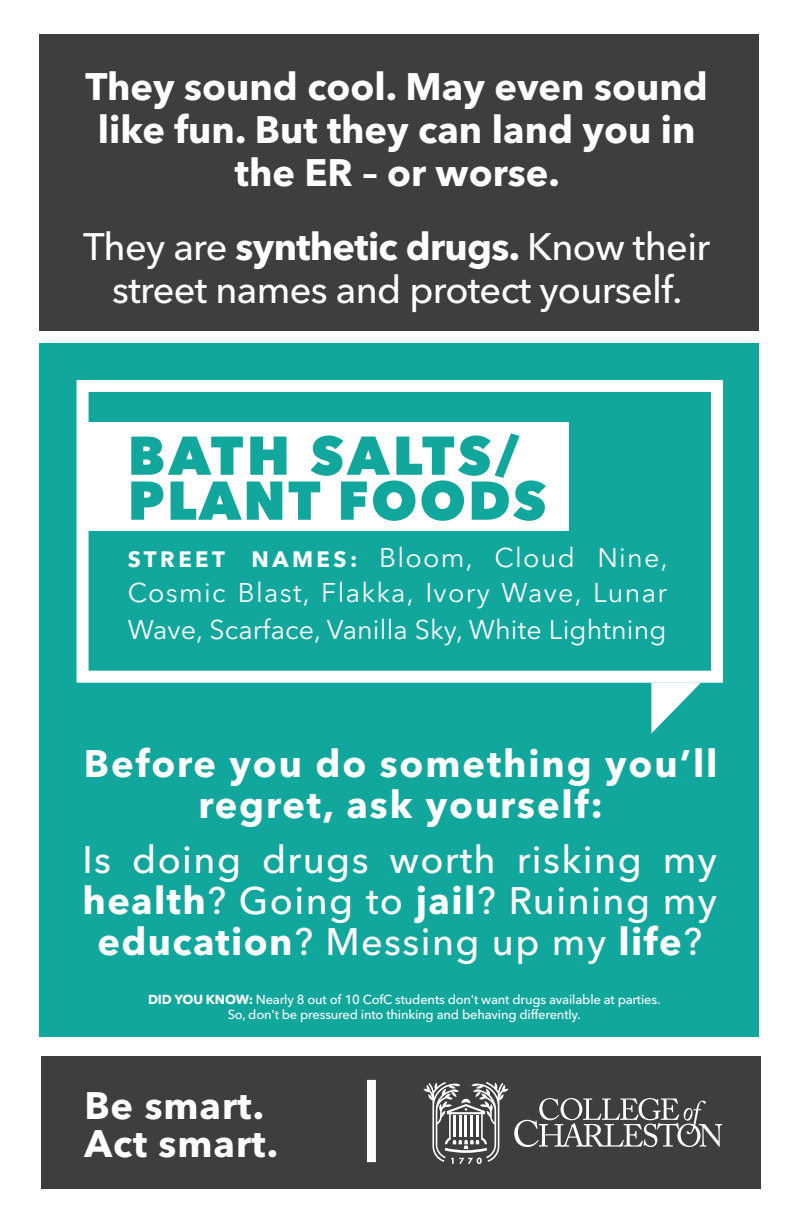
<style>
.page{position:relative;width:792px;height:1224px;background:#fff}
.page>*{position:absolute;margin:0;border:0;box-sizing:border-box;transform-origin:0 0}
.t1{font:800 54px/45px "Avenir Next LT Pro";letter-spacing:.045em;color:#12a79d}
.t2{font:500 38px/41px "Avenir Next LT Pro";letter-spacing:.035em;color:#fff;text-align:center}
.t3{font:700 38px/43px "Avenir Next LT Pro";color:#fff;text-align:center}
.t4{font:500 38px/43px "Avenir Next LT Pro";letter-spacing:-.02em;color:#fff;text-align:center}
.t5{font:700 38px/41px "Avenir Next LT Pro";letter-spacing:.05em;color:#fff;text-align:center}
.t6{font:700 38px/38px "Avenir Next LT Pro";letter-spacing:.025em;color:#fff}
.t7{font:26.9px/36px "Avenir Next LT Pro";letter-spacing:.005em;color:#fff;text-align:justify}
.t8{font:500 13px/15px "Avenir Next LT Pro";letter-spacing:-.015em;color:#fff;text-align:center}
.s1{font-weight:700}
.s2{font-weight:700;font-size:22.1px}
</style>
<div class="page">
<div style="left:39px;top:343px;width:720px;height:694px;background:#12a79d"></div>
<div style="left:39px;top:34px;width:720px;height:296px;background:#3e3e3f"></div>
<div style="left:77px;top:380px;width:646px;height:303px;border:12px solid #fff"></div>
<svg style="left:651px;top:683px;width:50px;height:50px"></svg>
<div style="left:83px;top:422px;width:486px;height:109px;background:#fff"></div>
<div style="left:41px;top:1056px;width:720px;height:133px;background:#3e3e3f"></div>
<div style="left:367px;top:1080px;width:9px;height:82px;background:#fff"></div>
<svg style="left:514px;top:1098px;width:208px;height:49px"></svg>
<svg style="left:423px;top:1082px;width:85px;height:82px"></svg>
<h2 class="t3" style="left:86px;top:65px;width:624px">They sound cool. May even sound like fun. But they can land you in the ER – or worse.</h2>
<h2 class="t4" style="left:83px;top:225px;width:629px">They are <span class="s1">synthetic drugs.</span> Know their street names and protect yourself.</h2>
<h1 class="t1" style="left:128px;top:433px;width:420px">BATH SALTS/<br>PLANT FOODS</h1>
<h3 class="t7" style="left:128px;top:539px;width:542px"><span class="s2">STREET NAMES:</span> Bloom, Cloud Nine, Cosmic Blast, Flakka, Ivory Wave, Lunar Wave, Scarface, Vanilla Sky, White Lightning</h3>
<h2 class="t5" style="left:84px;top:743px;width:635px">Before you do something you’ll regret, ask yourself:</h2>
<h2 class="t2" style="left:83px;top:839px;width:636px">Is doing drugs worth risking my <span class="s1">health</span>? Going to <span class="s1">jail</span>? Ruining my <span class="s1">education</span>? Messing up my <span class="s1">life</span>?</h2>
<p class="t8" style="left:148px;top:992px;width:514px"><span class="s1">DID YOU KNOW:</span> Nearly 8 out of 10 CofC students don't want drugs available at parties.<br>So, don't be pressured into thinking and behaving differently.</p>
<h2 class="t6" style="left:84px;top:1086px;width:195px">Be smart.<br>Act smart.</h2>
</div>
